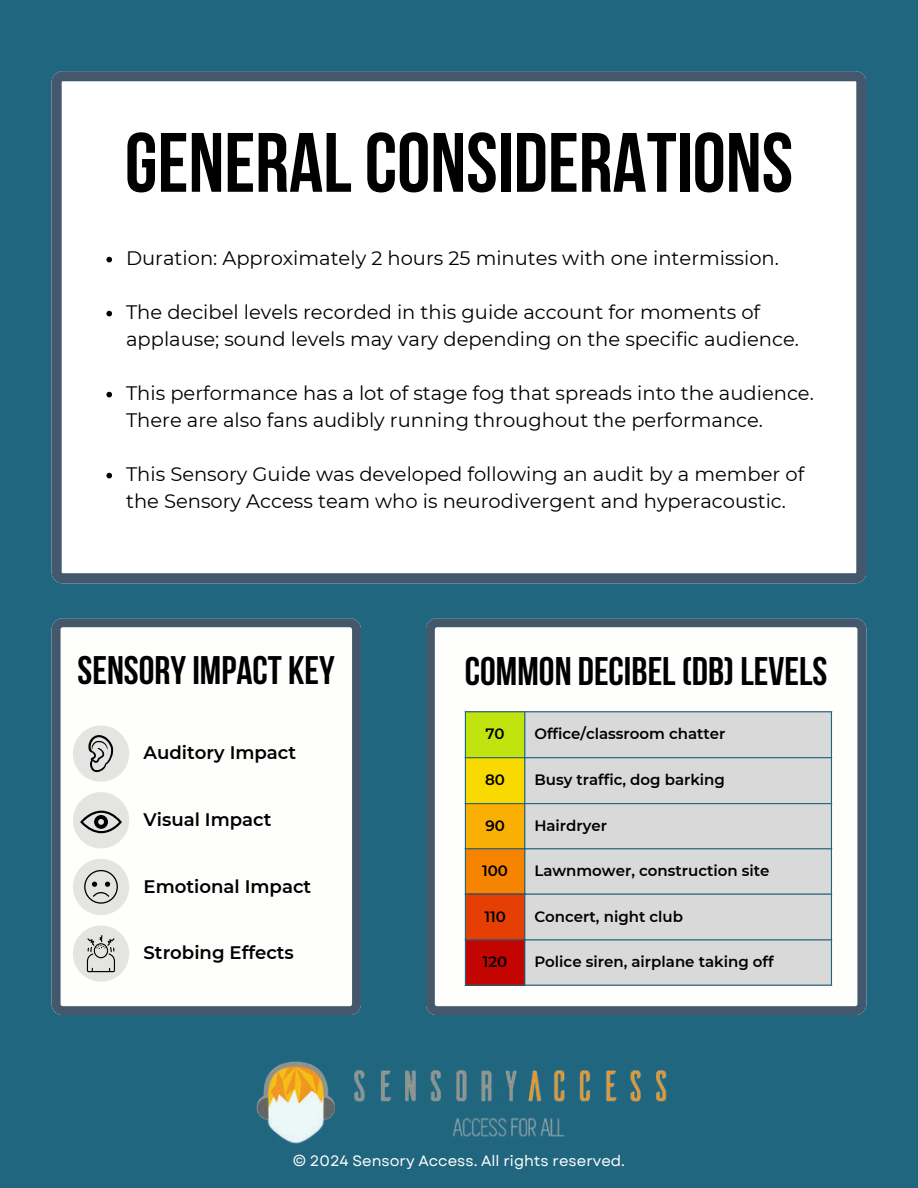
<style>
.page{position:relative;width:918px;height:1188px;background:#21667f}
.page>*{position:absolute;margin:0;border:0;box-sizing:border-box;transform-origin:0 0}
.t1{font:700 84px "Bebas Neue";color:#000}
.t2{font:700 39.75px "Bebas Neue";color:#000}
.t3{font:19.5px/27px "Montserrat";color:#000}
.t4{font:600 18.15px "Montserrat";color:#000}
.t5{font:600 15px "Montserrat";color:#000}
.t6{font:15px "Garet";color:#fff}
</style>
<div class="page">
<div style="left:52px;top:71px;width:814px;height:512px;background:#fff"></div>
<svg style="left:426px;top:618px;width:440px;height:397px;background:#d9dde0"></svg>
<div style="left:465px;top:712px;width:60px;height:46px;background:#c1e40e"></div>
<div style="left:525px;top:712px;width:306px;height:273px;background:#d9d9d9"></div>
<div style="left:465px;top:757px;width:60px;height:47px;background:#f8da00"></div>
<div style="left:465px;top:803px;width:60px;height:46px;background:#faaf04"></div>
<div style="left:465px;top:849px;width:60px;height:45px;background:#f68401"></div>
<div style="left:465px;top:894px;width:60px;height:46px;background:#e63f03"></div>
<div style="left:465px;top:940px;width:60px;height:45px;background:#c40400"></div>
<hr style="left:465px;top:712px;width:1px;height:273px;background:#21667f">
<hr style="left:524px;top:712px;width:1px;height:273px;background:#21667f">
<hr style="left:831px;top:712px;width:1px;height:273px;background:#21667f">
<hr style="left:465px;top:711px;width:367px;height:1px;background:#21667f">
<hr style="left:465px;top:757px;width:367px;height:1px;background:#21667f">
<hr style="left:465px;top:803px;width:367px;height:1px;background:#21667f">
<hr style="left:465px;top:848px;width:367px;height:1px;background:#21667f">
<hr style="left:465px;top:893px;width:367px;height:2px;background:#21667f">
<hr style="left:465px;top:939px;width:367px;height:1px;background:#21667f">
<hr style="left:465px;top:985px;width:367px;height:1px;background:#21667f">
<svg style="left:52px;top:618px;width:309px;height:397px;background:#eaeced"></svg>
<div style="left:73px;top:792px;width:56px;height:56px;background:#e4e4e3;border-radius:50%"></div>
<svg style="left:80px;top:811px;width:42px;height:22px"></svg>
<div style="left:73px;top:859px;width:56px;height:56px;background:#e4e4e3;border-radius:50%"></div>
<svg style="left:84px;top:870px;width:34px;height:34px"></svg>
<div style="left:73px;top:725px;width:56px;height:57px;background:#e4e4e3;border-radius:50%"></div>
<svg style="left:89px;top:735px;width:24px;height:37px"></svg>
<div style="left:73px;top:925px;width:56px;height:57px;background:#e4e4e3;border-radius:50%"></div>
<svg style="left:87px;top:935px;width:28px;height:37px"></svg>
<img style="left:256px;top:1061px;width:411px;height:83px">
<svg style="left:106px;top:257px;width:6px;height:5px"></svg>
<svg style="left:106px;top:311px;width:6px;height:5px"></svg>
<svg style="left:106px;top:392px;width:6px;height:5px"></svg>
<svg style="left:106px;top:473px;width:6px;height:5px"></svg>
<h1 class="t1" style="left:125px;top:117px;width:670px">GENERAL CONSIDERATIONS</h1>
<p class="t3" style="left:126px;top:244px;width:654px">Duration: Approximately 2 hours 25 minutes with one intermission.</p>
<p class="t3" style="left:126px;top:298px;width:674px">The decibel levels recorded in this guide account for moments of applause; sound levels may vary depending on the specific audience.</p>
<p class="t3" style="left:126px;top:379px;width:689px">This performance has a lot of stage fog that spreads into the audience.<br>There are also fans audibly running throughout the performance.</p>
<p class="t3" style="left:126px;top:460px;width:680px">This Sensory Guide was developed following an audit by a member of the Sensory Access team who is neurodivergent and hyperacoustic.</p>
<h2 class="t2" style="left:78px;top:648px;width:259px">SENSORY IMPACT KEY</h2>
<p class="t4" style="left:144px;top:740px;width:154px">Auditory Impact</p>
<p class="t4" style="left:144px;top:807px;width:129px">Visual Impact</p>
<p class="t4" style="left:144px;top:873px;width:169px">Emotional Impact</p>
<p class="t4" style="left:144px;top:940px;width:152px">Strobing Effects</p>
<h2 class="t2" style="left:465px;top:649px;width:364px">COMMON DECIBEL (DB) LEVELS</h2>
<p class="t5" style="left:485px;top:723px;width:21px">70</p>
<p class="t5" style="left:534px;top:723px;width:193px">Office/classroom chatter</p>
<p class="t5" style="left:485px;top:769px;width:21px">80</p>
<p class="t5" style="left:534px;top:769px;width:192px">Busy traffic, dog barking</p>
<p class="t5" style="left:485px;top:815px;width:21px">90</p>
<p class="t5" style="left:534px;top:815px;width:74px">Hairdryer</p>
<p class="t5" style="left:482px;top:860px;width:27px">100</p>
<p class="t5" style="left:534px;top:860px;width:237px">Lawnmower, construction site</p>
<p class="t5" style="left:484px;top:906px;width:23px">110</p>
<p class="t5" style="left:534px;top:906px;width:150px">Concert, night club</p>
<p class="t5" style="left:483px;top:952px;width:26px">120</p>
<p class="t5" style="left:534px;top:952px;width:241px">Police siren, airplane taking off</p>
<p class="t6" style="left:293px;top:1151px;width:334px">© 2024 Sensory Access. All rights reserved.</p>
</div>
